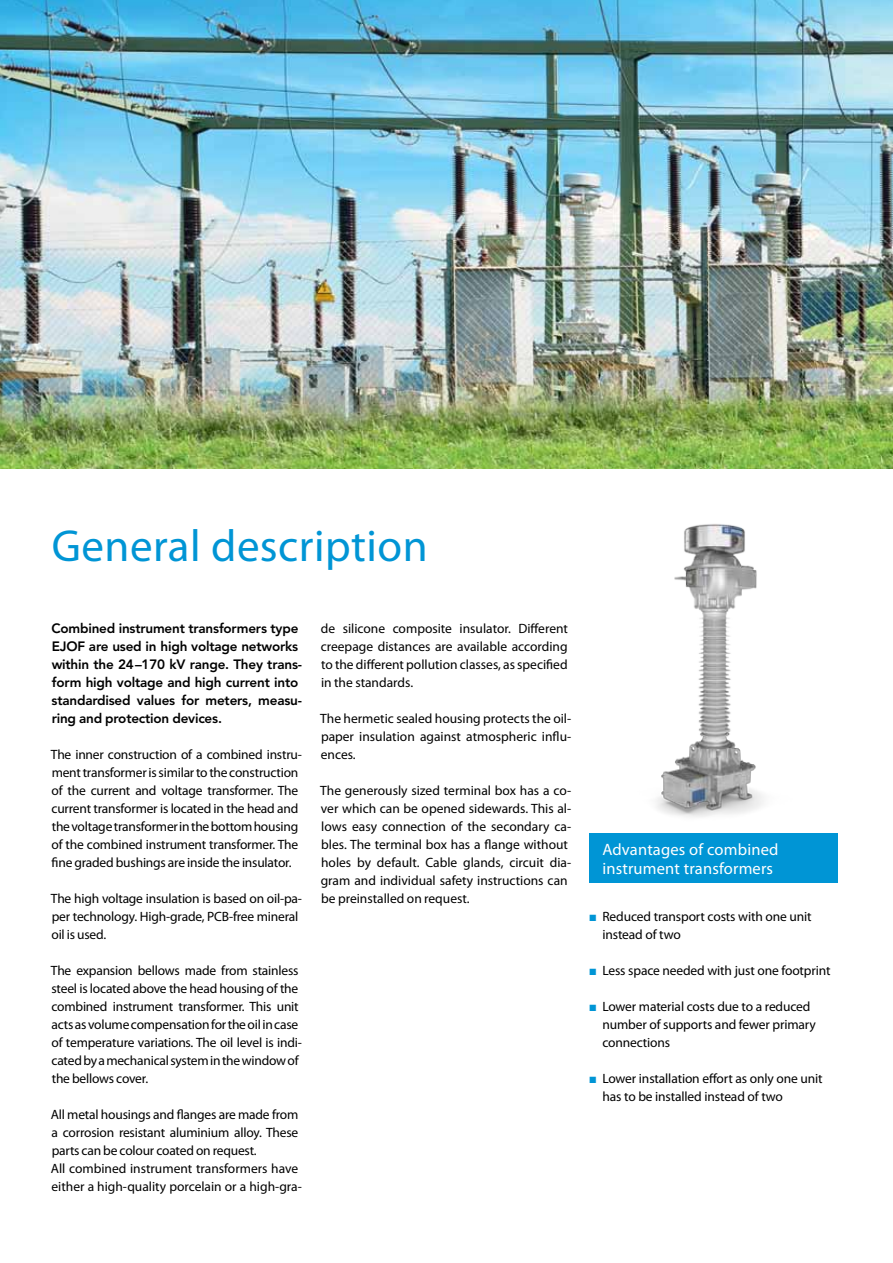
<style>
.page{position:relative;width:893px;height:1263px;background:#fff}
.page>*{position:absolute;margin:0;border:0;box-sizing:border-box;transform-origin:0 0}
.t1{font:45px "Myriad Pro";letter-spacing:.01em;color:#0095d5}
.t2{font:16.5px/18.8px "Myriad Pro";letter-spacing:.01em;color:#fff}
.t3{font:13.5px/18px "Myriad Pro";letter-spacing:-.015em;color:#000}
.t4{font:800 13.5px/18px "Avenir LT Std";letter-spacing:-.015em;color:#000}
.s1{color:#0095d5}
</style>
<div class="page">
<img style="left:656px;top:524px;width:108px;height:293px">
<img style="left:0;top:0;width:893px;height:468px">
<div style="left:590px;top:833px;width:248px;height:50px;background:#0095d5"></div>
<h1 class="t1" style="left:52px;top:518px;width:377px">General description</h1>
<p class="t4" style="left:51px;top:620px;width:252px">Combined instrument transformers type EJOF are used in high voltage networks within the 24–170 kV range. They trans&shy;form high voltage and high current into standardised values for meters, measu&shy;ring and protection devices.</p>
<p class="t3" style="left:51px;top:746px;width:253px">The inner construction of a combined instru&shy;ment transformer is similar to the construction of the current and voltage transformer. The current transformer is located in the head and the voltage transformer in the bottom housing of the combined instrument transformer. The fine graded bushings are inside the insulator.</p>
<p class="t3" style="left:51px;top:889px;width:253px">The high voltage insulation is based on oil-pa&shy;per technology. High-grade, PCB-free mineral oil is used.</p>
<p class="t3" style="left:51px;top:961px;width:253px">The expansion bellows made from stainless steel is located above the head housing of the combined instrument transformer. This unit acts as volume compensation for the oil in case of temperature variations. The oil level is indi&shy;cated by a mechanical system in the window of the bellows cover.</p>
<p class="t3" style="left:51px;top:1105px;width:253px">All metal housings and flanges are made from a corrosion resistant aluminium alloy. These parts can be colour coated on request.<br>All combined instrument transformers have either a high-quality porcelain or a high-gra-</p>
<p class="t3" style="left:321px;top:619px;width:249px;text-align:justify">de silicone composite insulator. Different creepage distances are available according to the different pollution classes, as specified in the standards.</p>
<p class="t3" style="left:320px;top:709px;width:253px;text-align:justify">The hermetic sealed housing protects the oil&shy;paper insulation against atmospheric influ&shy;ences.</p>
<p class="t3" style="left:320px;top:781px;width:253px">The generously sized terminal box has a co&shy;ver which can be opened sidewards. This al&shy;lows easy connection of the secondary ca&shy;bles. The terminal box has a flange without holes by default. Cable glands, circuit dia&shy;gram and individual safety instructions can be preinstalled on request.</p>
<p class="t2" style="left:602px;top:840px;width:177px">Advantages of combined instrument transformers</p>
<p class="t3" style="left:602px;top:908px;width:211px;text-indent:-13px"><span class="s1">■</span> Reduced transport costs with one unit instead of two</p>
<p class="t3" style="left:590px;top:962px;width:242px"><span class="s1">■</span> Less space needed with just one footprint</p>
<p class="t3" style="left:602px;top:998px;width:215px;text-indent:-13px"><span class="s1">■</span> Lower material costs due to a reduced number of supports and fewer primary connections</p>
<p class="t3" style="left:602px;top:1070px;width:222px;text-indent:-13px"><span class="s1">■</span> Lower installation effort as only one unit has to be installed instead of two</p>
</div>
